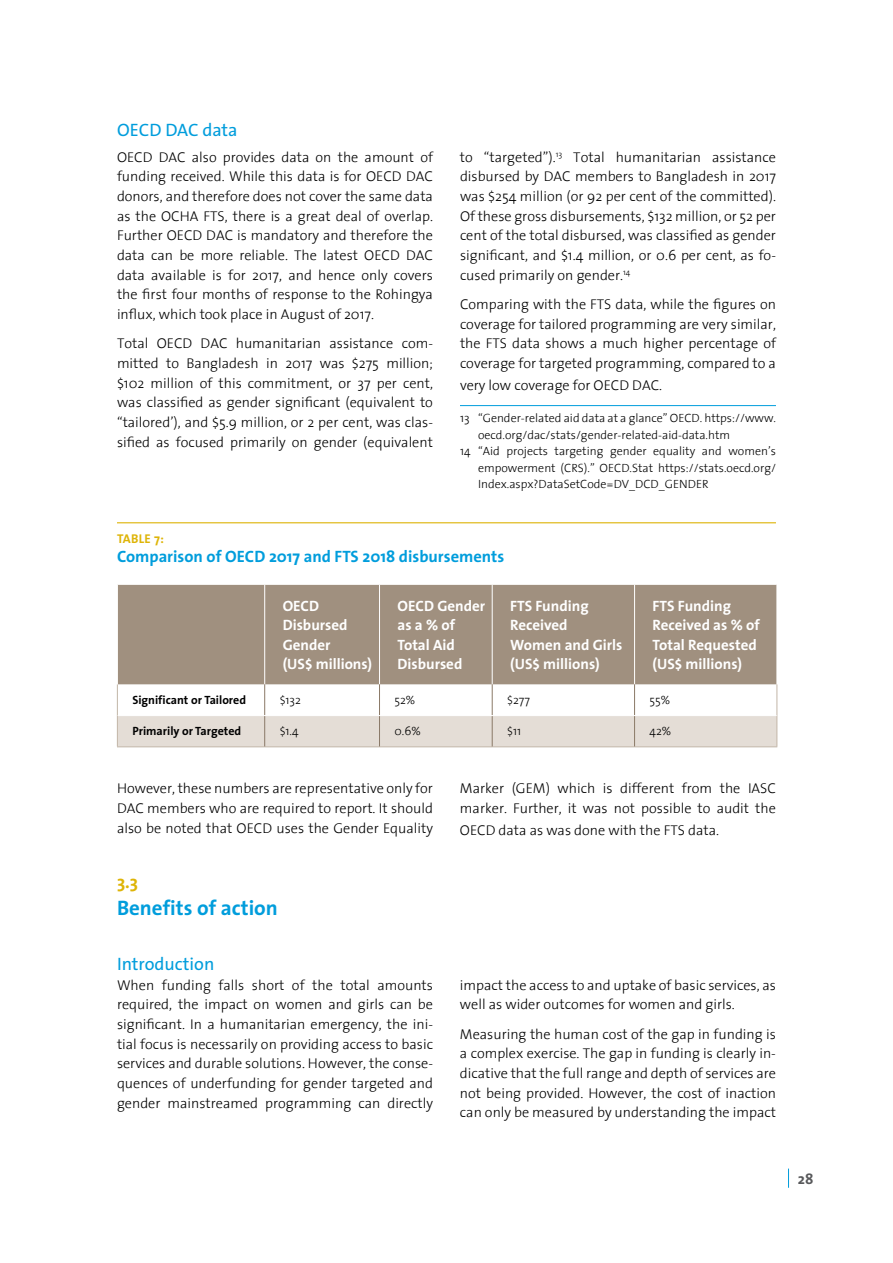
<style>
.page{position:relative;width:893px;height:1263px;background:#fff}
.page>*{position:absolute;margin:0;border:0;box-sizing:border-box;transform-origin:0 0}
.t1{font:700 21px "The Sans";color:#009ddc}
.t2{font:18px "The Sans";color:#009ddc}
.t3{font:700 18px "The Sans";color:#deb407}
.t4{font:700 16.5px "The Sans";color:#009ddc}
.t5{font:700 15px/19.5px "The Sans";color:#fff}
.t6{font:700 15px "The Sans";color:#58595b}
.t7{font:300 14.25px/19.6px "The Sans";color:#000;text-align:justify}
.t8{font:700 12.75px "The Sans";letter-spacing:.02em;color:#deb407}
.t9{font:300 12px "The Sans";color:#000}
.t10{font:700 12px "The Sans";color:#000}
</style>
<div class="page">
<svg style="left:788px;top:1168px;width:1px;height:20px"></svg>
<hr style="left:460px;top:405px;width:316px;height:1px;background:#009ddc">
<hr style="left:117px;top:522px;width:659px;height:1px;background:#deb407">
<div style="left:118px;top:585px;width:658px;height:99px;background:#a0907f"></div>
<div style="left:118px;top:716px;width:658px;height:30px;background:#e4ddd6"></div>
<hr style="left:264px;top:585px;width:1px;height:99px;background:#fff">
<hr style="left:379px;top:585px;width:1px;height:99px;background:#fff">
<hr style="left:492px;top:585px;width:1px;height:99px;background:#fff">
<hr style="left:634px;top:585px;width:1px;height:99px;background:#fff">
<hr style="left:117px;top:684px;width:1px;height:32px;background:#c2b6a8">
<hr style="left:776px;top:684px;width:1px;height:32px;background:#c2b6a8">
<hr style="left:117px;top:716px;width:1px;height:30px;background:#c2b6a8">
<hr style="left:776px;top:716px;width:1px;height:30px;background:#c2b6a8">
<hr style="left:117px;top:746px;width:148px;height:1px;background:#c2b6a8">
<hr style="left:265px;top:746px;width:114px;height:1px;background:#c2b6a8">
<hr style="left:379px;top:746px;width:113px;height:1px;background:#c2b6a8">
<hr style="left:492px;top:746px;width:143px;height:1px;background:#c2b6a8">
<hr style="left:635px;top:746px;width:142px;height:1px;background:#c2b6a8">
<hr style="left:264px;top:684px;width:1px;height:31px;background:#8a7967">
<hr style="left:379px;top:684px;width:1px;height:31px;background:#8a7967">
<hr style="left:492px;top:684px;width:1px;height:31px;background:#8a7967">
<hr style="left:634px;top:684px;width:1px;height:31px;background:#8a7967">
<hr style="left:264px;top:716px;width:1px;height:30px;background:#8a7967">
<hr style="left:379px;top:716px;width:1px;height:30px;background:#8a7967">
<hr style="left:492px;top:716px;width:1px;height:30px;background:#8a7967">
<hr style="left:634px;top:716px;width:1px;height:30px;background:#8a7967">
<p class="t2" style="left:117px;top:115px;width:122px">OECD DAC data</p>
<p class="t7" style="left:117px;top:147px;width:317px">OECD DAC also provides data on the amount of funding received. While this data is for OECD DAC donors, and therefore does not cover the same data as the OCHA FTS, there is a great deal of overlap.<br>Further OECD DAC is mandatory and therefore the data can be more reliable. The latest OECD DAC data available is for 2017, and hence only covers the first four months of response to the Rohingya influx, which took place in August of 2017.</p>
<p class="t7" style="left:117px;top:333px;width:317px">Total OECD DAC humanitarian assistance com&shy;mitted to Bangladesh in 2017 was $275 million; $102 million of this commitment, or 37 per cent, was classified as gender significant (equivalent to “tailored’), and $5.9 million, or 2 per cent, was clas&shy;sified as focused primarily on gender (equivalent</p>
<p class="t7" style="left:460px;top:147px;width:317px">to “targeted”).<sup>13</sup> Total humanitarian assistance disbursed by DAC members to Bangladesh in 2017 was $254 million (or 92 per cent of the committed).<br>Of these gross disbursements, $132 million, or 52 per cent of the total disbursed, was classified as gender significant, and $1.4 million, or 0.6 per cent, as fo&shy;cused primarily on gender.<sup>14</sup></p>
<p class="t7" style="left:460px;top:294px;width:317px">Comparing with the FTS data, while the figures on coverage for tailored programming are very similar, the FTS data shows a much higher percentage of coverage for targeted programming, compared to a</p>
<p class="t7" style="left:460px;top:375px;width:204px">very low coverage for OECD DAC.</p>
<p class="t9" style="left:460px;top:408px;width:317px">13 “Gender-related aid data at a glance” OECD. https://www.</p>
<p class="t9" style="left:478px;top:425px;width:254px">oecd.org/dac/stats/gender-related-aid-data.htm</p>
<p class="t9" style="left:460px;top:441px;width:317px">14 “Aid projects targeting gender equality and women’s</p>
<p class="t9" style="left:478px;top:458px;width:299px">empowerment (CRS).” OECD.Stat https://stats.oecd.org/</p>
<p class="t9" style="left:478px;top:474px;width:232px">Index.aspx?DataSetCode=DV_DCD_GENDER</p>
<p class="t8" style="left:117px;top:528px;width:48px">TABLE 7:</p>
<p class="t4" style="left:117px;top:543px;width:389px">Comparison of OECD 2017 and FTS 2018 disbursements</p>
<p class="t5" style="left:283px;top:596px;width:91px">OECD<br>Disbursed<br>Gender<br>(US$ millions)</p>
<p class="t5" style="left:397px;top:596px;width:89px">OECD Gender as a % of<br>Total Aid<br>Disbursed</p>
<p class="t5" style="left:510px;top:596px;width:114px">FTS Funding<br>Received<br>Women and Girls (US$ millions)</p>
<p class="t5" style="left:653px;top:596px;width:109px">FTS Funding<br>Received as % of<br>Total Requested (US$ millions)</p>
<p class="t10" style="left:132px;top:689px;width:115px">Significant or Tailored</p>
<p class="t9" style="left:280px;top:690px;width:23px">$132</p>
<p class="t9" style="left:394px;top:690px;width:22px">52%</p>
<p class="t9" style="left:507px;top:690px;width:24px">$277</p>
<p class="t9" style="left:650px;top:690px;width:22px">55%</p>
<p class="t10" style="left:132px;top:721px;width:110px">Primarily or Targeted</p>
<p class="t9" style="left:280px;top:721px;width:20px">$1.4</p>
<p class="t9" style="left:395px;top:721px;width:28px">0.6%</p>
<p class="t9" style="left:507px;top:721px;width:15px">$11</p>
<p class="t9" style="left:650px;top:721px;width:23px">42%</p>
<p class="t7" style="left:117px;top:778px;width:318px">However, these numbers are representative only for DAC members who are required to report. It should also be noted that OECD uses the Gender Equality</p>
<p class="t7" style="left:460px;top:778px;width:317px">Marker (GEM) which is different from the IASC marker. Further, it was not possible to audit the</p>
<p class="t7" style="left:460px;top:819px;width:261px">OECD data as was done with the FTS data.</p>
<p class="t3" style="left:117px;top:867px;width:23px">3.3</p>
<h1 class="t1" style="left:117px;top:891px;width:162px">Benefits of action</h1>
<p class="t2" style="left:117px;top:949px;width:99px">Introduction</p>
<p class="t7" style="left:117px;top:974px;width:317px">When funding falls short of the total amounts required, the impact on women and girls can be significant. In a humanitarian emergency, the ini&shy;tial focus is necessarily on providing access to basic services and durable solutions. However, the conse&shy;quences of underfunding for gender targeted and gender mainstreamed programming can directly</p>
<p class="t7" style="left:460px;top:974px;width:317px">impact the access to and uptake of basic services, as well as wider outcomes for women and girls.</p>
<p class="t7" style="left:460px;top:1023px;width:317px">Measuring the human cost of the gap in funding is a complex exercise. The gap in funding is clearly in&shy;dicative that the full range and depth of services are not being provided. However, the cost of inaction can only be measured by understanding the impact</p>
<p class="t6" style="left:798px;top:1166px;width:17px">28</p>
</div>
